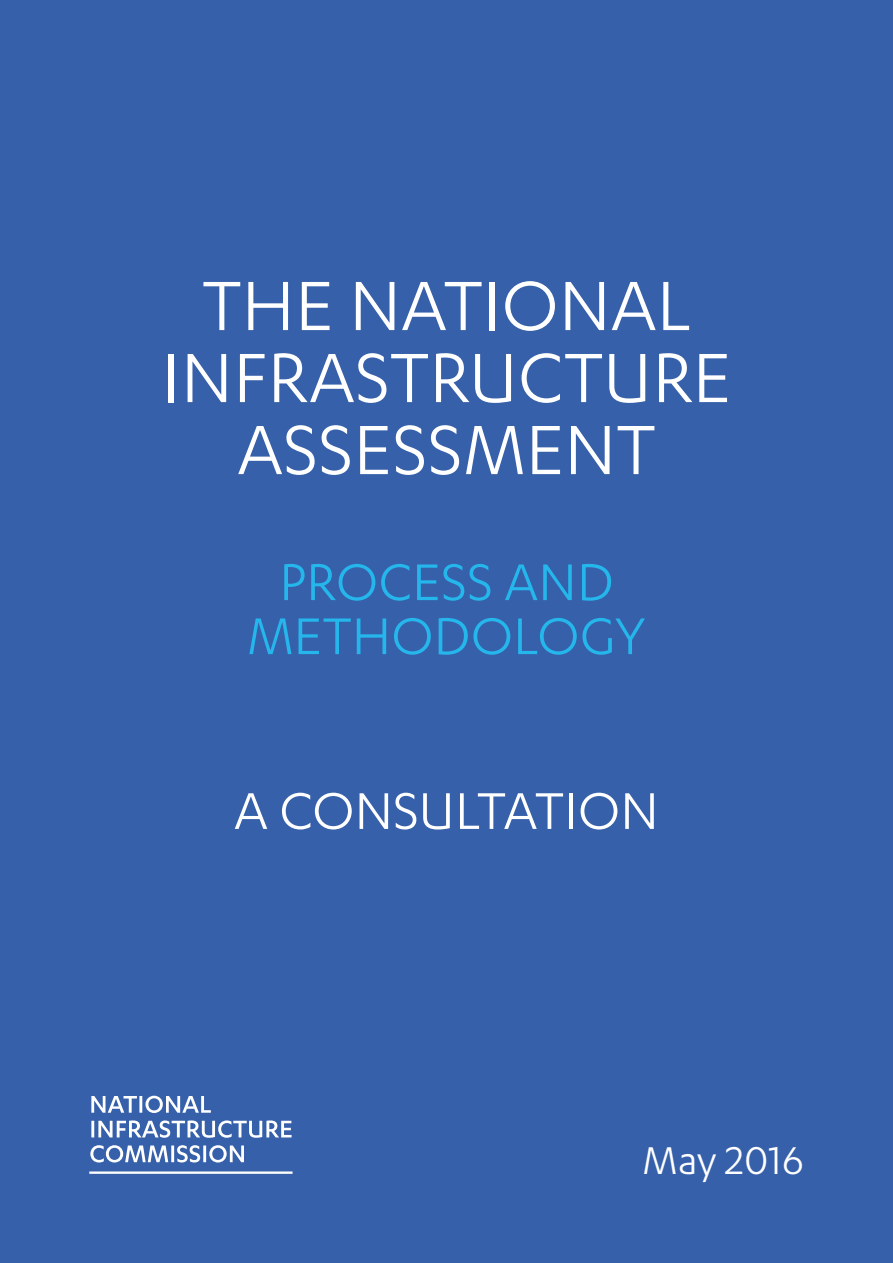
<style>
.page{position:relative;width:893px;height:1263px;background:#3660aa}
.page>*{position:absolute;margin:0;border:0;box-sizing:border-box;transform-origin:0 0}
.t1{font:81px/72px "Karbon";color:#fff;text-align:center}
.t2{font:60px/54px "Karbon";color:#25b6eb;text-align:center}
.t3{font:60px "Karbon";color:#fff}
.t4{font:45px "Karbon";color:#fff}
</style>
<div class="page">
<svg style="left:91px;top:1096px;width:120px;height:17px"></svg>
<svg style="left:91px;top:1120px;width:201px;height:18px"></svg>
<svg style="left:90px;top:1145px;width:154px;height:17px"></svg>
<hr style="left:89px;top:1171px;width:204px;height:3px;background:#fff">
<p class="t1" style="left:162px;top:267px;width:571px">THE NATIONAL<br>INFRASTRUCTURE<br>ASSESSMENT</p>
<p class="t2" style="left:247px;top:553px;width:400px">PROCESS AND<br>METHODOLOGY</p>
<p class="t3" style="left:234px;top:778px;width:426px">A CONSULTATION</p>
<p class="t4" style="left:643px;top:1135px;width:162px">May 2016</p>
</div>
